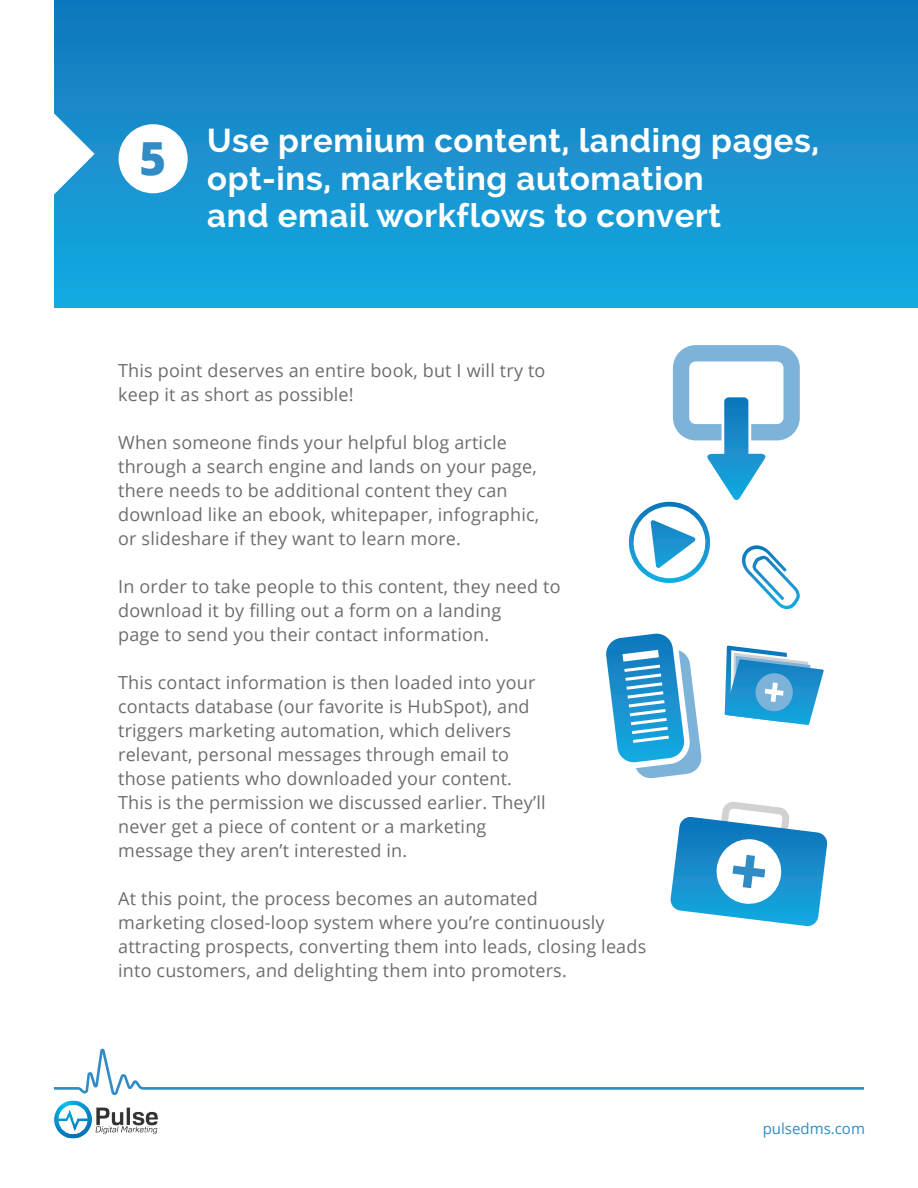
<style>
.page{position:relative;width:918px;height:1188px;background:#fff}
.page>*{position:absolute;margin:0;border:0;box-sizing:border-box;transform-origin:0 0}
.t1{font:800 45.6px "Open Sans";color:#318cc5}
.t2{font:700 32.85px "Raleway";letter-spacing:.02em;color:#fff}
.t3{font:18px "Open Sans";letter-spacing:.01em;color:#6c6d70}
.t4{font:15px "Open Sans";color:#318cc5}
</style>
<div class="page">
<div style="left:54px;top:0;width:864px;height:308px;background:linear-gradient(to bottom,#1477bb,#17abe1)"></div>
<div style="left:119px;top:124px;width:69px;height:69px;background:#fff;border-radius:50%"></div>
<svg style="left:54px;top:1049px;width:810px;height:46px"></svg>
<img style="left:54px;top:1100px;width:104px;height:39px">
<svg style="left:54px;top:83px;width:41px;height:142px"></svg>
<svg style="left:725px;top:646px;width:99px;height:79px"></svg>
<svg style="left:606px;top:634px;width:96px;height:145px"></svg>
<svg style="left:670px;top:802px;width:158px;height:125px"></svg>
<svg style="left:628px;top:345px;width:172px;height:264px"></svg>
<p class="t1" style="left:139px;top:124px;width:28px">5</p>
<p class="t2" style="left:207px;top:122px;width:614px">Use premium content, landing pages,</p>
<p class="t2" style="left:207px;top:159px;width:498px">opt-ins, marketing automation</p>
<p class="t2" style="left:207px;top:197px;width:515px">and email workflows to convert</p>
<p class="t3" style="left:118px;top:358px;width:429px">This point deserves an entire book, but I will try to</p>
<p class="t3" style="left:118px;top:382px;width:237px">keep it as short as possible!</p>
<p class="t3" style="left:118px;top:430px;width:390px">When someone finds your helpful blog article</p>
<p class="t3" style="left:118px;top:454px;width:420px">through a search engine and lands on your page,</p>
<p class="t3" style="left:118px;top:478px;width:391px">there needs to be additional content they can</p>
<p class="t3" style="left:118px;top:502px;width:423px">download like an ebook, whitepaper, infographic,</p>
<p class="t3" style="left:118px;top:526px;width:344px">or slideshare if they want to learn more.</p>
<p class="t3" style="left:118px;top:574px;width:444px">In order to take people to this content, they need to</p>
<p class="t3" style="left:118px;top:598px;width:385px">download it by filling out a form on a landing</p>
<p class="t3" style="left:118px;top:622px;width:373px">page to send you their contact information.</p>
<p class="t3" style="left:118px;top:670px;width:419px">This contact information is then loaded into your</p>
<p class="t3" style="left:118px;top:694px;width:413px">contacts database (our favorite is HubSpot), and</p>
<p class="t3" style="left:118px;top:718px;width:394px">triggers marketing automation, which delivers</p>
<p class="t3" style="left:118px;top:742px;width:392px">relevant, personal messages through email to</p>
<p class="t3" style="left:118px;top:766px;width:395px">those patients who downloaded your content.</p>
<p class="t3" style="left:118px;top:790px;width:429px">This is the permission we discussed earlier. They’ll</p>
<p class="t3" style="left:118px;top:814px;width:370px">never get a piece of content or a marketing</p>
<p class="t3" style="left:118px;top:838px;width:291px">message they aren’t interested in.</p>
<p class="t3" style="left:118px;top:886px;width:421px">At this point, the process becomes an automated</p>
<p class="t3" style="left:118px;top:910px;width:488px">marketing closed-loop system where you’re continuously</p>
<p class="t3" style="left:118px;top:934px;width:530px">attracting prospects, converting them into leads, closing leads</p>
<p class="t3" style="left:118px;top:958px;width:450px">into customers, and delighting them into promoters.</p>
<p class="t4" style="left:763px;top:1118px;width:104px">pulsedms.com</p>
</div>
